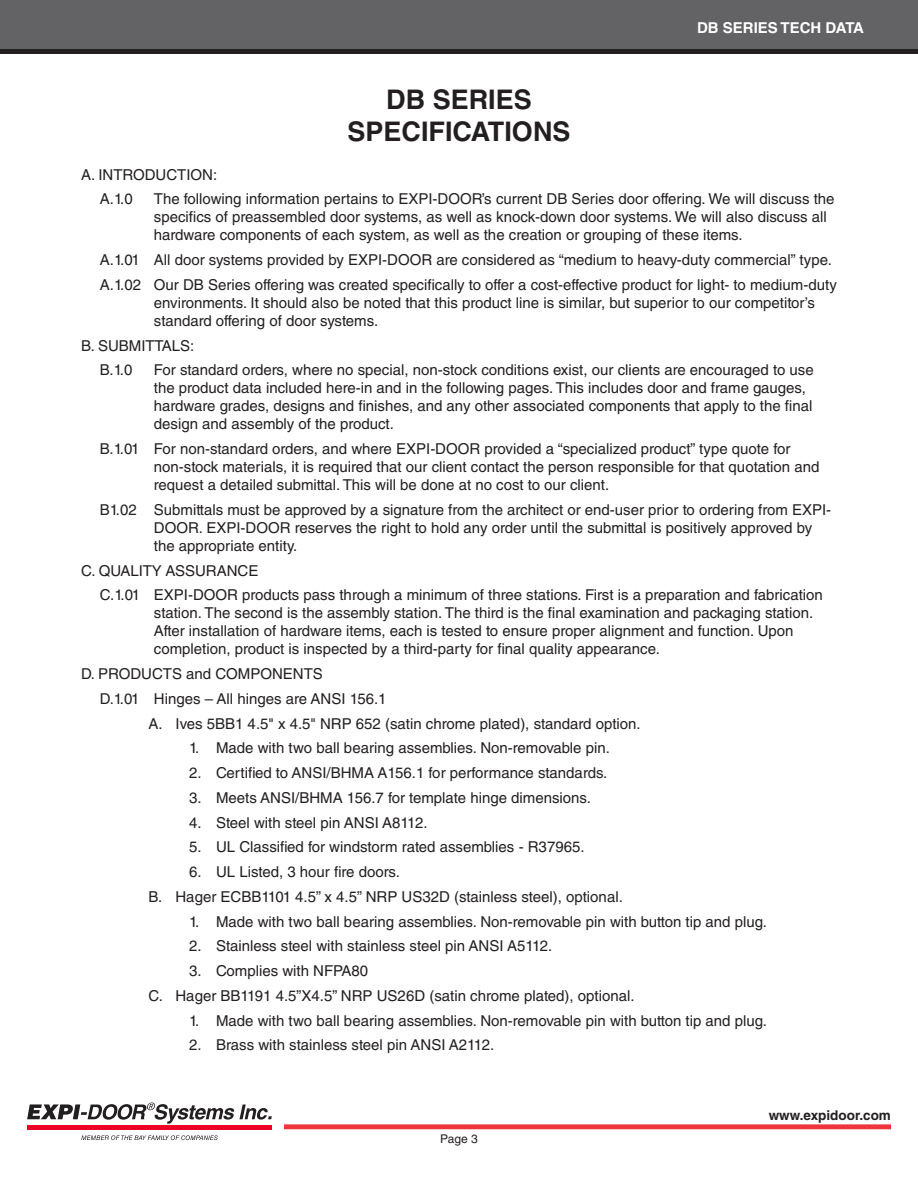
<style>
.page{position:relative;width:918px;height:1188px;background:#fff}
.page>*{position:absolute;margin:0;border:0;box-sizing:border-box;transform-origin:0 0}
.Page_Headings{font:700 27px/32.4px "Helvetica LT Std";color:#231f20;text-align:center}
.spec_1st_indent{font:15px/18px "Helvetica LT Std";color:#231f20}
.spec_3rd_indent{font:15px "Helvetica LT Std";color:#231f20}
.spec_2nd_indent{font:15px "Helvetica LT Std";color:#231f20}
.general_text{font:15px "Helvetica LT Std";color:#231f20}
.t1{font:700 15px "Helvetica LT Std";color:#fff}
.t2{font:700 13.5px "Helvetica LT Std";color:#231f20}
.t3{font:12px "Helvetica LT Std";color:#231f20}
</style>
<div class="page">
<div style="left:284px;top:1124px;width:607px;height:5px;background:#ee343d"></div>
<div style="left:0;top:48px;width:918px;height:6px;background:#231f20"></div>
<div style="left:0;top:0;width:918px;height:49px;background:#636366"></div>
<svg style="left:27px;top:1102px;width:245px;height:22px"></svg>
<hr style="left:27px;top:1125px;width:245px;height:4px;background:#ef0027">
<svg style="left:81px;top:1135px;width:137px;height:5px"></svg>
<p class="Page_Headings" style="left:347px;top:83px;width:225px">DB SERIES<br>SPECIFICATIONS</p>
<p class="t1" style="left:697px;top:19px;width:168px">DB SERIES TECH DATA</p>
<p class="general_text" style="left:81px;top:166px;width:138px">A. INTRODUCTION:</p>
<p class="spec_1st_indent" style="left:100px;top:190px;width:34px">A.1.0</p>
<p class="spec_1st_indent" style="left:154px;top:190px;width:682px">The following information pertains to EXPI-DOOR’s current DB Series door offering. We will discuss the specifics of preassembled door systems, as well as knock-down door systems. We will also discuss all hardware components of each system, as well as the creation or grouping of these items.</p>
<p class="spec_1st_indent" style="left:100px;top:251px;width:734px">A.1.01 All door systems provided by EXPI-DOOR are considered as “medium to heavy-duty commercial” type.</p>
<p class="spec_1st_indent" style="left:154px;top:276px;width:685px;text-indent:-54px">A.1.02 Our DB Series offering was created specifically to offer a cost-effective product for light- to medium-duty environments. It should also be noted that this product line is similar, but superior to our competitor’s standard offering of door systems.</p>
<p class="general_text" style="left:81px;top:337px;width:115px">B. SUBMITTALS:</p>
<p class="spec_1st_indent" style="left:100px;top:361px;width:34px">B.1.0</p>
<p class="spec_1st_indent" style="left:154px;top:361px;width:661px">For standard orders, where no special, non-stock conditions exist, our clients are encouraged to use the product data included here-in and in the following pages. This includes door and frame gauges, hardware grades, designs and finishes, and any other associated components that apply to the final design and assembly of the product.</p>
<p class="spec_1st_indent" style="left:154px;top:440px;width:667px;text-indent:-54px">B.1.01 For non-standard orders, and where EXPI-DOOR provided a “specialized product” type quote for non-stock materials, it is required that our client contact the person responsible for that quotation and request a detailed submittal. This will be done at no cost to our client.</p>
<p class="spec_1st_indent" style="left:154px;top:501px;width:679px;text-indent:-54px">B1.02 Submittals must be approved by a signature from the architect or end-user prior to ordering from EXPI-<br>DOOR. EXPI-DOOR reserves the right to hold any order until the submittal is positively approved by the appropriate entity.</p>
<p class="general_text" style="left:81px;top:562px;width:179px">C. QUALITY ASSURANCE</p>
<p class="spec_1st_indent" style="left:154px;top:586px;width:671px;text-indent:-54px">C.1.01 EXPI-DOOR products pass through a minimum of three stations. First is a preparation and fabrication station. The second is the assembly station. The third is the final examination and packaging station.<br>After installation of hardware items, each is tested to ensure proper alignment and function. Upon completion, product is inspected by a third-party for final quality appearance.</p>
<p class="general_text" style="left:81px;top:665px;width:243px">D. PRODUCTS and COMPONENTS</p>
<p class="spec_1st_indent" style="left:100px;top:690px;width:288px">D.1.01 Hinges – All hinges are ANSI 156.1</p>
<p class="spec_2nd_indent" style="left:148px;top:715px;width:494px">A. Ives 5BB1 4.5" x 4.5" NRP 652 (satin chrome plated), standard option.</p>
<p class="spec_3rd_indent" style="left:189px;top:739px;width:423px">1. Made with two ball bearing assemblies. Non-removable pin.</p>
<p class="spec_3rd_indent" style="left:189px;top:764px;width:420px">2. Certified to ANSI/BHMA A156.1 for performance standards.</p>
<p class="spec_3rd_indent" style="left:189px;top:789px;width:404px">3. Meets ANSI/BHMA 156.7 for template hinge dimensions.</p>
<p class="spec_3rd_indent" style="left:189px;top:814px;width:240px">4. Steel with steel pin ANSI A8112.</p>
<p class="spec_3rd_indent" style="left:189px;top:838px;width:397px">5. UL Classified for windstorm rated assemblies - R37965.</p>
<p class="spec_3rd_indent" style="left:189px;top:863px;width:212px">6. UL Listed, 3 hour fire doors.</p>
<p class="spec_2nd_indent" style="left:148px;top:888px;width:476px">B. Hager ECBB1101 4.5” x 4.5” NRP US32D (stainless steel), optional.</p>
<p class="spec_3rd_indent" style="left:189px;top:913px;width:579px">1. Made with two ball bearing assemblies. Non-removable pin with button tip and plug.</p>
<p class="spec_3rd_indent" style="left:189px;top:937px;width:365px">2. Stainless steel with stainless steel pin ANSI A5112.</p>
<p class="spec_3rd_indent" style="left:189px;top:962px;width:181px">3. Complies with NFPA80</p>
<p class="spec_2nd_indent" style="left:148px;top:987px;width:488px">C. Hager BB1191 4.5”X4.5” NRP US26D (satin chrome plated), optional.</p>
<p class="spec_3rd_indent" style="left:189px;top:1012px;width:579px">1. Made with two ball bearing assemblies. Non-removable pin with button tip and plug.</p>
<p class="spec_3rd_indent" style="left:189px;top:1036px;width:307px">2. Brass with stainless steel pin ANSI A2112.</p>
<p class="t3" style="left:440px;top:1132px;width:39px">Page 3</p>
<p class="t2" style="left:769px;top:1107px;width:124px">www.expidoor.com</p>
</div>
